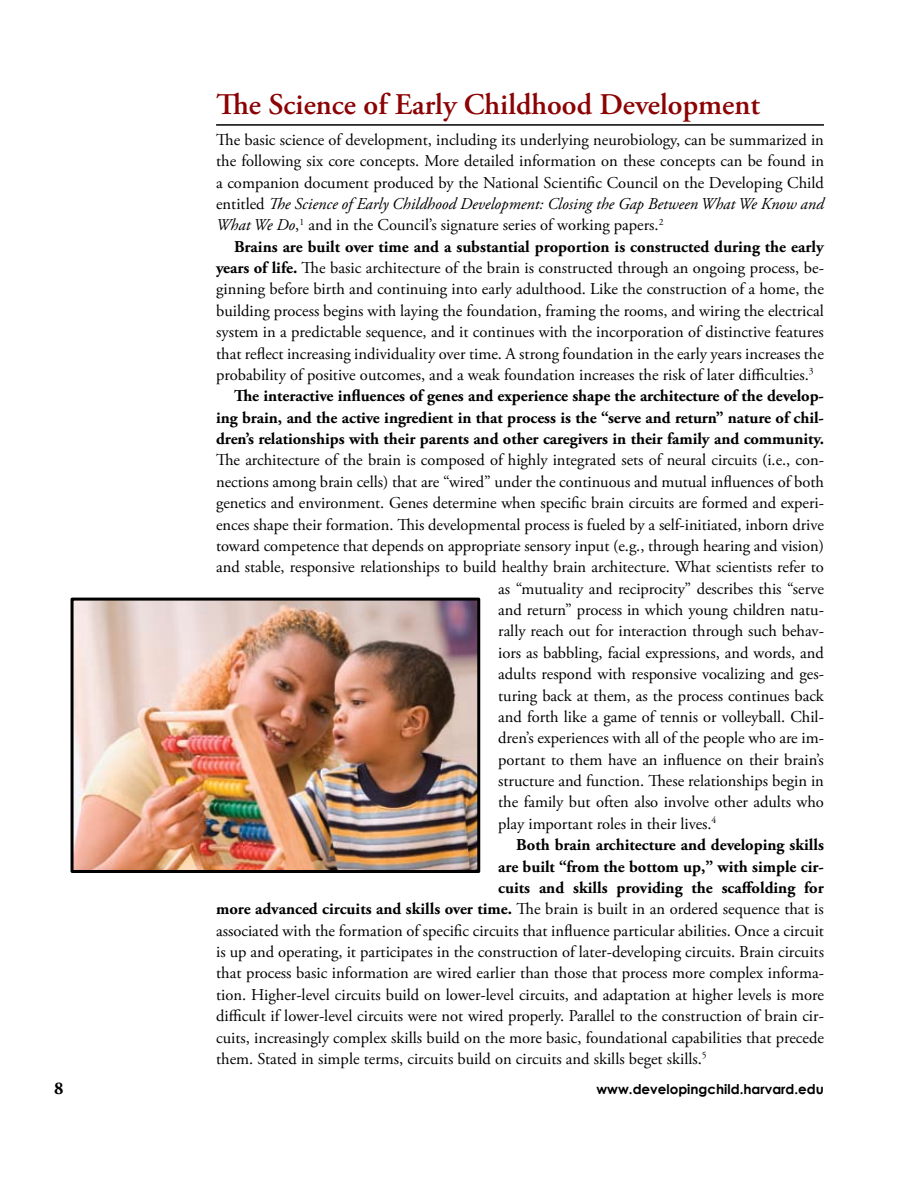
<style>
.page{position:relative;width:905px;height:1188px;background:#fff}
.page>*{position:absolute;margin:0;border:0;box-sizing:border-box;transform-origin:0 0}
.t1{font:600 30px "Adobe Garamond Pro";color:#8b0304}
.t2{font:16.5px/21.3px "Adobe Garamond Pro";color:#000;text-align:justify}
.t3{font:700 16.5px "Adobe Garamond Pro";letter-spacing:-.005em;color:#000}
.t4{font:700 13.5px "Century Gothic";color:#000}
.s1{font-style:italic}
.s2{font-weight:700}
</style>
<div class="page">
<hr style="left:216px;top:124px;width:608px;height:2px;background:#000">
<img style="left:74px;top:602px;width:402px;height:267px">
<div style="left:70px;top:598px;width:410px;height:275px;border:3px solid #000"></div>
<h1 class="t1" style="left:216px;top:88px;width:545px">The Science of Early Childhood Development</h1>
<p class="t2" style="left:216px;top:130px;width:609px">The basic science of development, including its underlying neurobiology, can be summarized in the following six core concepts. More detailed information on these concepts can be found in a companion document produced by the National Scientific Council on the Developing Child entitled <span class="s1">The Science of Early Childhood Development: Closing the Gap Between What We Know and What We Do</span>,<sup>1</sup> and in the Council’s signature series of working papers.<sup>2</sup></p>
<p class="t3" style="left:234px;top:237px;width:591px">Brains are built over time and a substantial proportion is constructed during the early</p>
<p class="t2" style="left:216px;top:258px;width:609px"><span class="s2">years of life.</span> The basic architecture of the brain is constructed through an ongoing process, be-</p>
<p class="t2" style="left:216px;top:279px;width:609px">ginning before birth and continuing into early adulthood. Like the construction of a home, the</p>
<p class="t2" style="left:216px;top:301px;width:609px">building process begins with laying the foundation, framing the rooms, and wiring the electrical</p>
<p class="t2" style="left:216px;top:322px;width:609px">system in a predictable sequence, and it continues with the incorporation of distinctive features</p>
<p class="t2" style="left:216px;top:343px;width:609px">that reflect increasing individuality over time. A strong foundation in the early years increases the</p>
<p class="t2" style="left:216px;top:365px;width:599px">probability of positive outcomes, and a weak foundation increases the risk of later difficulties.<sup>3</sup></p>
<p class="t3" style="left:234px;top:386px;width:591px">The interactive influences of genes and experience shape the architecture of the develop-</p>
<p class="t3" style="left:216px;top:408px;width:609px">ing brain, and the active ingredient in that process is the “serve and return” nature of chil-</p>
<p class="t3" style="left:216px;top:429px;width:609px">dren’s relationships with their parents and other caregivers in their family and community.</p>
<p class="t2" style="left:216px;top:450px;width:609px">The architecture of the brain is composed of highly integrated sets of neural circuits (i.e., con-</p>
<p class="t2" style="left:216px;top:472px;width:609px">nections among brain cells) that are “wired” under the continuous and mutual influences of both</p>
<p class="t2" style="left:216px;top:493px;width:609px">genetics and environment. Genes determine when specific brain circuits are formed and experi-</p>
<p class="t2" style="left:216px;top:514px;width:609px">ences shape their formation. This developmental process is fueled by a self-initiated, inborn drive</p>
<p class="t2" style="left:216px;top:536px;width:609px">toward competence that depends on appropriate sensory input (e.g., through hearing and vision)</p>
<p class="t2" style="left:216px;top:557px;width:609px">and stable, responsive relationships to build healthy brain architecture. What scientists refer to</p>
<p class="t2" style="left:498px;top:578px;width:327px">as “mutuality and reciprocity” describes this “serve</p>
<p class="t2" style="left:498px;top:600px;width:327px">and return” process in which young children natu-</p>
<p class="t2" style="left:498px;top:621px;width:327px">rally reach out for interaction through such behav-</p>
<p class="t2" style="left:498px;top:643px;width:327px">iors as babbling, facial expressions, and words, and</p>
<p class="t2" style="left:498px;top:664px;width:327px">adults respond with responsive vocalizing and ges-</p>
<p class="t2" style="left:498px;top:685px;width:327px">turing back at them, as the process continues back</p>
<p class="t2" style="left:498px;top:707px;width:327px">and forth like a game of tennis or volleyball. Chil-</p>
<p class="t2" style="left:498px;top:728px;width:327px">dren’s experiences with all of the people who are im-</p>
<p class="t2" style="left:498px;top:749px;width:327px">portant to them have an influence on their brain’s</p>
<p class="t2" style="left:498px;top:771px;width:327px">structure and function. These relationships begin in</p>
<p class="t2" style="left:498px;top:792px;width:327px">the family but often also involve other adults who</p>
<p class="t2" style="left:498px;top:814px;width:220px">play important roles in their lives.<sup>4</sup></p>
<p class="t3" style="left:516px;top:835px;width:309px">Both brain architecture and developing skills</p>
<p class="t3" style="left:498px;top:857px;width:327px">are built “from the bottom up,” with simple cir-</p>
<p class="t3" style="left:498px;top:878px;width:327px">cuits and skills providing the scaffolding for</p>
<p class="t2" style="left:216px;top:899px;width:609px"><span class="s2">more advanced circuits and skills over time.</span> The brain is built in an ordered sequence that is</p>
<p class="t2" style="left:216px;top:920px;width:609px">associated with the formation of specific circuits that influence particular abilities. Once a circuit</p>
<p class="t2" style="left:216px;top:942px;width:609px">is up and operating, it participates in the construction of later-developing circuits. Brain circuits</p>
<p class="t2" style="left:216px;top:963px;width:609px">that process basic information are wired earlier than those that process more complex informa-</p>
<p class="t2" style="left:216px;top:985px;width:609px">tion. Higher-level circuits build on lower-level circuits, and adaptation at higher levels is more</p>
<p class="t2" style="left:216px;top:1006px;width:609px">difficult if lower-level circuits were not wired properly. Parallel to the construction of brain cir-</p>
<p class="t2" style="left:216px;top:1027px;width:609px">cuits, increasingly complex skills build on the more basic, foundational capabilities that precede</p>
<p class="t2" style="left:216px;top:1049px;width:492px">them. Stated in simple terms, circuits build on circuits and skills beget skills.<sup>5</sup></p>
<p class="t4" style="left:596px;top:1079px;width:229px">www.developingchild.harvard.edu</p>
</div>
